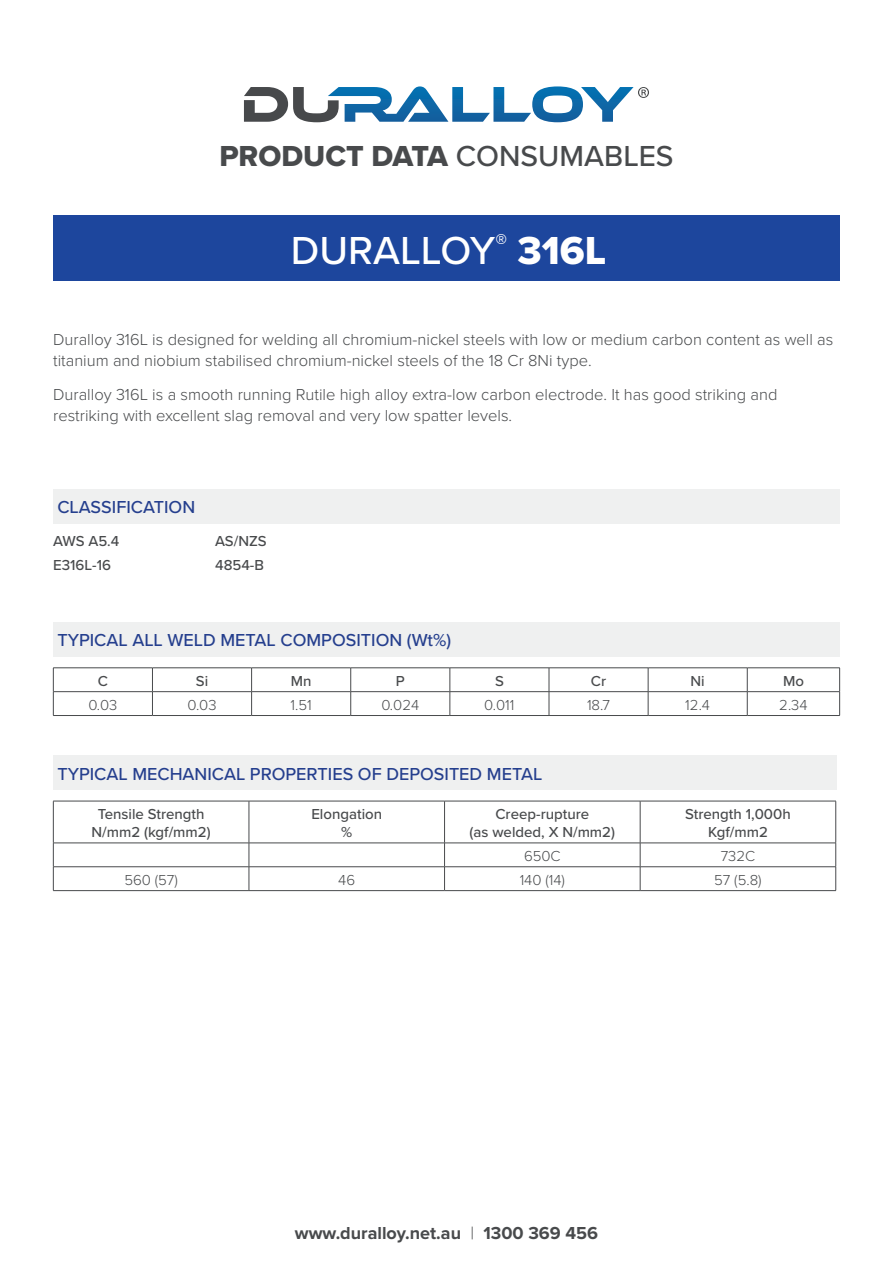
<style>
.page{position:relative;width:893px;height:1263px;background:#fff}
.page>*{position:absolute;margin:0;border:0;box-sizing:border-box;transform-origin:0 0}
.t1{font:500 40.5px "Proxima Nova";color:#fff}
.t2{font:30px "Proxima Nova Extrabld";color:#484a4c}
.t3{font:500 18px "Proxima Nova";color:#253f8e}
.t4{font:700 18px "Proxima Nova";color:#484a4c}
.t5{font:300 16.5px/21px "Proxima Nova";color:#484a4c}
.t6{font:500 15px/18px "Proxima Nova";color:#484a4c;text-align:center}
.t7{font:300 15px "Proxima Nova";color:#484a4c}
.s1{font-family:"Proxima Nova";font-weight:500}
.s2{font-family:"Proxima Nova Extrabld";font-weight:400}
.s3{font-weight:300}
</style>
<div class="page">
<svg style="left:244px;top:86px;width:405px;height:36px"></svg>
<div style="left:53px;top:215px;width:787px;height:66px;background:#1d469d"></div>
<div style="left:53px;top:489px;width:787px;height:34px;background:#eff0f0"></div>
<hr style="left:53px;top:667px;width:99px;height:1px;background:#484a4c">
<hr style="left:152px;top:667px;width:100px;height:1px;background:#484a4c">
<hr style="left:252px;top:667px;width:99px;height:1px;background:#484a4c">
<hr style="left:351px;top:667px;width:99px;height:1px;background:#484a4c">
<hr style="left:450px;top:667px;width:99px;height:1px;background:#484a4c">
<hr style="left:549px;top:667px;width:99px;height:1px;background:#484a4c">
<hr style="left:648px;top:667px;width:99px;height:1px;background:#484a4c">
<hr style="left:747px;top:667px;width:93px;height:1px;background:#484a4c">
<hr style="left:53px;top:691px;width:99px;height:1px;background:#484a4c">
<svg style="left:53px;top:668px;width:1px;height:47px"></svg>
<hr style="left:152px;top:691px;width:100px;height:1px;background:#484a4c">
<svg style="left:152px;top:668px;width:1px;height:47px"></svg>
<hr style="left:252px;top:691px;width:99px;height:1px;background:#484a4c">
<svg style="left:251px;top:668px;width:1px;height:47px"></svg>
<hr style="left:351px;top:691px;width:99px;height:1px;background:#484a4c">
<svg style="left:350px;top:668px;width:1px;height:47px"></svg>
<hr style="left:450px;top:691px;width:99px;height:1px;background:#484a4c">
<svg style="left:450px;top:668px;width:1px;height:47px"></svg>
<hr style="left:549px;top:691px;width:99px;height:1px;background:#484a4c">
<svg style="left:549px;top:668px;width:1px;height:47px"></svg>
<hr style="left:648px;top:691px;width:99px;height:1px;background:#484a4c">
<svg style="left:648px;top:668px;width:1px;height:47px"></svg>
<hr style="left:747px;top:691px;width:93px;height:1px;background:#484a4c">
<svg style="left:747px;top:668px;width:1px;height:47px"></svg>
<svg style="left:839px;top:668px;width:1px;height:47px"></svg>
<hr style="left:53px;top:715px;width:99px;height:1px;background:#484a4c">
<hr style="left:152px;top:715px;width:100px;height:1px;background:#484a4c">
<hr style="left:252px;top:715px;width:99px;height:1px;background:#484a4c">
<hr style="left:351px;top:715px;width:99px;height:1px;background:#484a4c">
<hr style="left:450px;top:715px;width:99px;height:1px;background:#484a4c">
<hr style="left:549px;top:715px;width:99px;height:1px;background:#484a4c">
<hr style="left:648px;top:715px;width:99px;height:1px;background:#484a4c">
<hr style="left:747px;top:715px;width:93px;height:1px;background:#484a4c">
<div style="left:53px;top:622px;width:787px;height:34px;background:#eff0f0"></div>
<hr style="left:53px;top:801px;width:196px;height:1px;background:#484a4c">
<hr style="left:53px;top:801px;width:1px;height:42px;background:#484a4c">
<hr style="left:249px;top:801px;width:196px;height:1px;background:#484a4c">
<hr style="left:249px;top:801px;width:1px;height:42px;background:#484a4c">
<hr style="left:445px;top:801px;width:195px;height:1px;background:#484a4c">
<hr style="left:444px;top:801px;width:1px;height:42px;background:#484a4c">
<hr style="left:640px;top:801px;width:196px;height:1px;background:#484a4c">
<hr style="left:640px;top:801px;width:1px;height:42px;background:#484a4c">
<hr style="left:835px;top:801px;width:1px;height:42px;background:#484a4c">
<hr style="left:53px;top:843px;width:196px;height:1px;background:#484a4c">
<hr style="left:249px;top:843px;width:196px;height:1px;background:#484a4c">
<hr style="left:445px;top:843px;width:195px;height:1px;background:#484a4c">
<hr style="left:640px;top:843px;width:196px;height:1px;background:#484a4c">
<hr style="left:53px;top:866px;width:196px;height:1px;background:#484a4c">
<svg style="left:53px;top:843px;width:1px;height:47px"></svg>
<hr style="left:249px;top:866px;width:196px;height:1px;background:#484a4c">
<svg style="left:249px;top:843px;width:1px;height:47px"></svg>
<hr style="left:445px;top:866px;width:195px;height:1px;background:#484a4c">
<svg style="left:444px;top:843px;width:1px;height:47px"></svg>
<hr style="left:640px;top:866px;width:196px;height:1px;background:#484a4c">
<svg style="left:640px;top:843px;width:1px;height:47px"></svg>
<svg style="left:835px;top:843px;width:1px;height:47px"></svg>
<hr style="left:53px;top:890px;width:196px;height:1px;background:#484a4c">
<hr style="left:249px;top:890px;width:196px;height:1px;background:#484a4c">
<hr style="left:445px;top:890px;width:195px;height:1px;background:#484a4c">
<hr style="left:640px;top:890px;width:196px;height:1px;background:#484a4c">
<div style="left:53px;top:755px;width:784px;height:34px;background:#eff0f0"></div>
<h2 class="t2" style="left:219px;top:138px;width:456px">PRODUCT DATA <span class="s1">CONSUMABLES</span></h2>
<h1 class="t1" style="left:291px;top:226px;width:317px">DURALLOY<sup>®</sup> <span class="s2">316L</span></h1>
<p class="t5" style="left:53px;top:329px;width:782px">Duralloy 316L is designed for welding all chromium-nickel steels with low or medium carbon content as well as titanium and niobium stabilised chromium-nickel steels of the 18 Cr 8Ni type.</p>
<p class="t5" style="left:53px;top:384px;width:726px">Duralloy 316L is a smooth running Rutile high alloy extra-low carbon electrode. It has good striking and restriking with excellent slag removal and very low spatter levels.</p>
<p class="t3" style="left:57px;top:496px;width:139px">CLASSIFICATION</p>
<p class="t6" style="left:53px;top:533px;width:68px">AWS A5.4</p>
<p class="t6" style="left:215px;top:533px;width:53px">AS/NZS</p>
<p class="t6" style="left:53px;top:556px;width:59px">E316L-16</p>
<p class="t6" style="left:215px;top:556px;width:50px">4854-B</p>
<p class="t3" style="left:57px;top:630px;width:395px">TYPICAL ALL WELD METAL COMPOSITION (Wt%)</p>
<p class="t6" style="left:98px;top:672px;width:12px">C</p>
<p class="t6" style="left:196px;top:672px;width:14px">Si</p>
<p class="t6" style="left:291px;top:672px;width:22px">Mn</p>
<p class="t6" style="left:396px;top:672px;width:10px">P</p>
<p class="t6" style="left:495px;top:672px;width:10px">S</p>
<p class="t6" style="left:591px;top:672px;width:17px">Cr</p>
<p class="t6" style="left:691px;top:672px;width:16px">Ni</p>
<p class="t6" style="left:783px;top:672px;width:22px">Mo</p>
<p class="t7" style="left:88px;top:695px;width:31px">0.03</p>
<p class="t7" style="left:187px;top:695px;width:31px">0.03</p>
<p class="t7" style="left:291px;top:695px;width:23px">1.51</p>
<p class="t7" style="left:381px;top:695px;width:39px">0.024</p>
<p class="t7" style="left:484px;top:695px;width:32px">0.011</p>
<p class="t7" style="left:587px;top:695px;width:25px">18.7</p>
<p class="t7" style="left:685px;top:695px;width:26px">12.4</p>
<p class="t7" style="left:779px;top:695px;width:30px">2.34</p>
<p class="t3" style="left:57px;top:763px;width:486px">TYPICAL MECHANICAL PROPERTIES OF DEPOSITED METAL</p>
<p class="t6" style="left:92px;top:805px;width:121px">Tensile Strength<br>N/mm2 (kgf/mm2)</p>
<p class="t6" style="left:311px;top:805px;width:72px">Elongation %</p>
<p class="t6" style="left:470px;top:805px;width:147px">Creep-rupture<br>(as welded, X N/mm2)</p>
<p class="t6" style="left:685px;top:805px;width:107px">Strength 1,000h<br>Kgf/mm2</p>
<p class="t7" style="left:524px;top:847px;width:38px">650C</p>
<p class="t7" style="left:721px;top:847px;width:36px">732C</p>
<p class="t7" style="left:124px;top:871px;width:55px">560 (57)</p>
<p class="t7" style="left:338px;top:871px;width:18px">46</p>
<p class="t7" style="left:520px;top:871px;width:47px">140 (14)</p>
<p class="t7" style="left:714px;top:871px;width:49px">57 (5.8)</p>
<p class="t4" style="left:295px;top:1222px;width:305px">www.duralloy.net.au <span class="s3">|</span> 1300 369 456</p>
</div>
